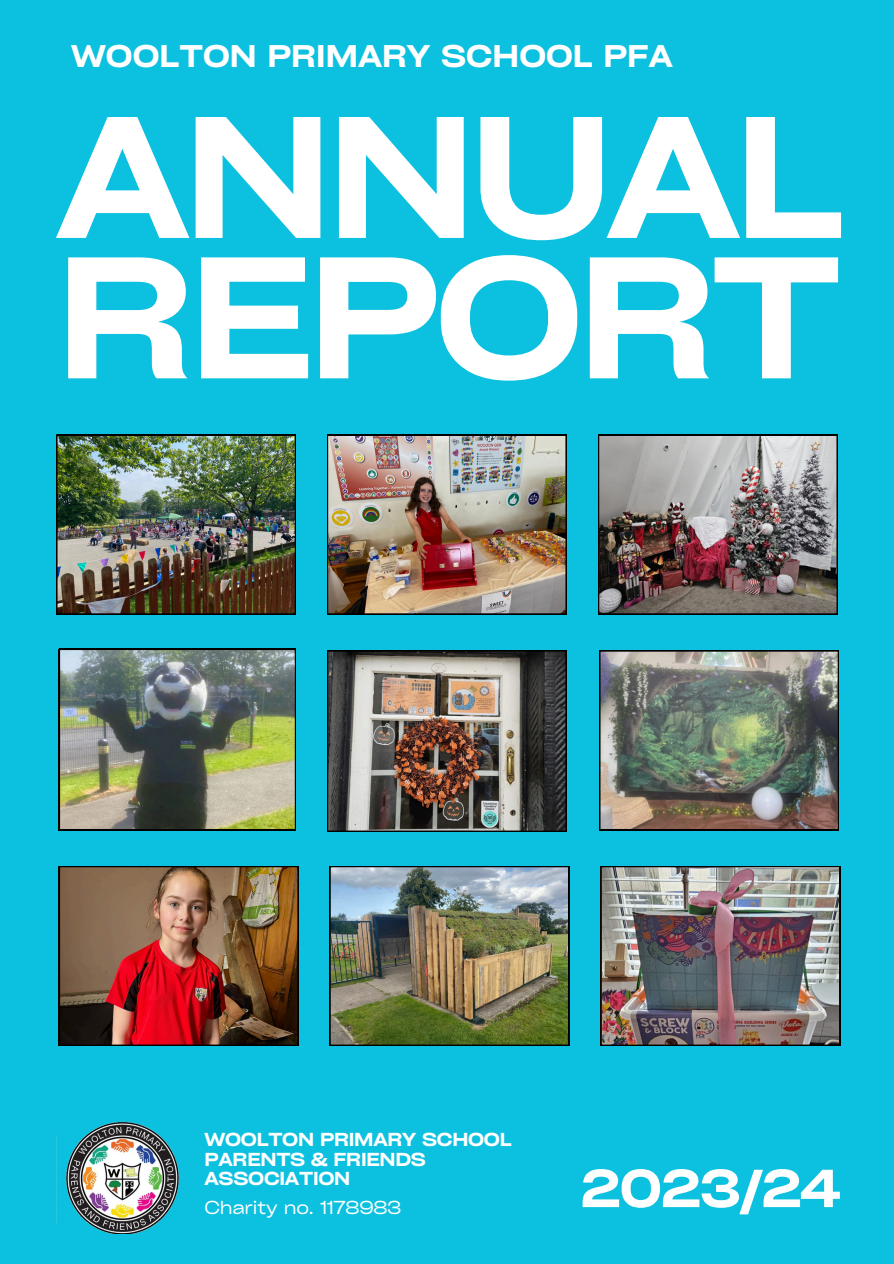
<style>
.page{position:relative;width:894px;height:1264px;background:#fff}
.page>*{position:absolute;margin:0;border:0;box-sizing:border-box;transform-origin:0 0}
.t1{font:600 expanded 165.6px/140.4px "Cy Grotesk";letter-spacing:-.03em;color:#fff}
.t2{font:600 expanded 51.15px "Cy Grotesk";letter-spacing:-.015em;color:#fff}
.t3{font:600 expanded 30px "Cy Grotesk";color:#fff}
.t4{font:600 expanded 18px/19.2px "Cy Grotesk";letter-spacing:-.015em;color:#fff}
.t5{font:expanded 18px "Cy Grotesk";letter-spacing:-.015em;color:#fff}
</style>
<div class="page">
<div style="left:0;top:0;width:893px;height:1263px;background:#0cc0df"></div>
<img style="left:56px;top:1121px;width:123px;height:112px">
<img style="left:56px;top:435px;width:240px;height:179px">
<img style="left:598px;top:435px;width:239px;height:179px">
<img style="left:327px;top:435px;width:239px;height:179px">
<img style="left:599px;top:650px;width:239px;height:180px">
<img style="left:59px;top:866px;width:239px;height:179px">
<img style="left:600px;top:866px;width:239px;height:179px">
<img style="left:329px;top:866px;width:240px;height:179px">
<img style="left:59px;top:649px;width:236px;height:181px">
<img style="left:327px;top:650px;width:239px;height:181px">
<h4 class="t3" style="left:71px;top:37px;width:603px">WOOLTON PRIMARY SCHOOL PFA</h4>
<p class="t1" style="left:56px;top:101px;width:788px">ANNUAL<br>REPORT</p>
<p class="t4" style="left:204px;top:1129px;width:308px">WOOLTON PRIMARY SCHOOL<br>PARENTS &amp; FRIENDS<br>ASSOCIATION</p>
<h2 class="t5" style="left:204px;top:1196px;width:198px">Charity no. 1178983</h2>
<p class="t2" style="left:581px;top:1155px;width:261px">2023/24</p>
</div>
